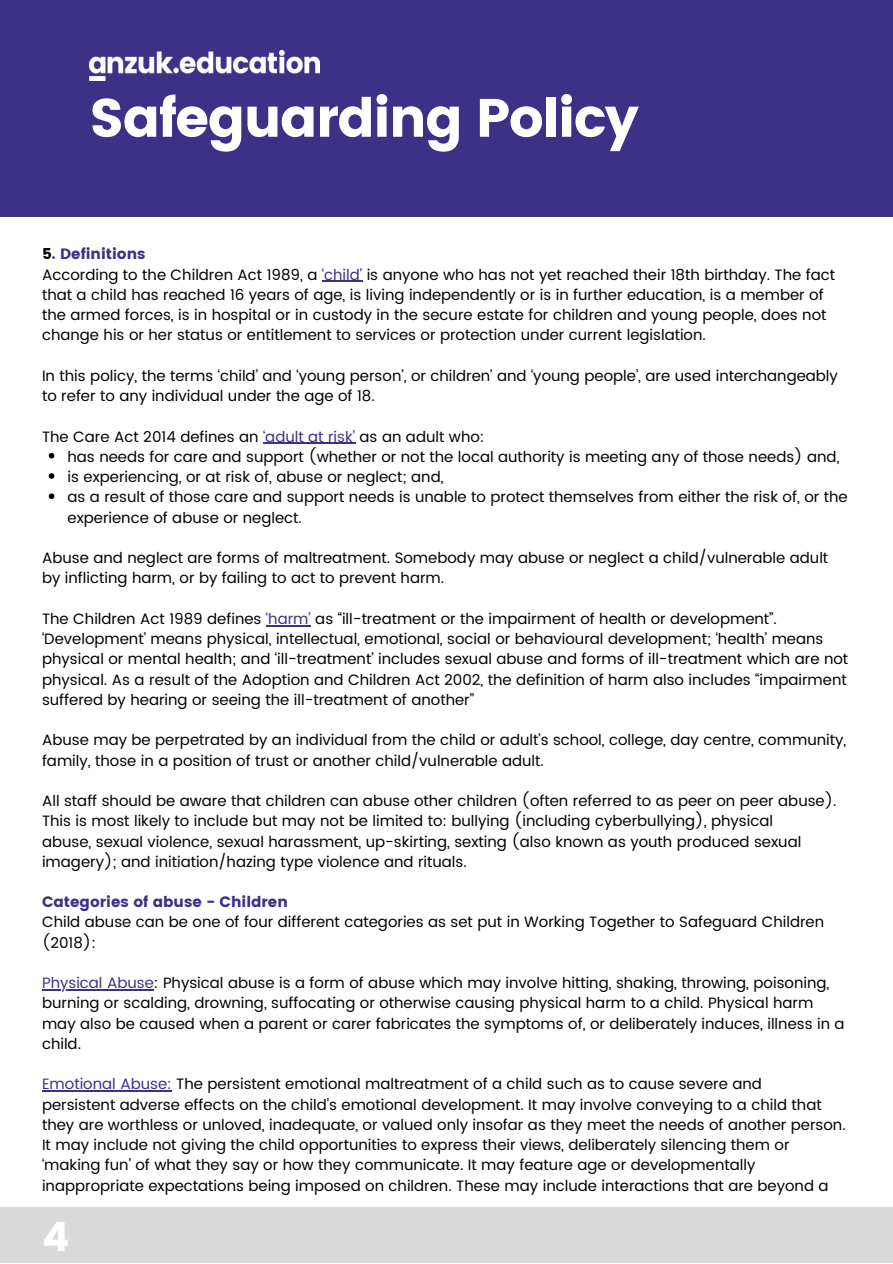
<style>
.page{position:relative;width:893px;height:1264px;background:#fff}
.page>*{position:absolute;margin:0;border:0;box-sizing:border-box;transform-origin:0 0}
.t1{font:54px "Poppins";letter-spacing:-.03em;color:#fff}
.t2{font:40.5px "Poppins";color:#fff}
.t3{font:15px/20.2px "Poppins";color:#000}
.t4{font:15px "Poppins";color:#3c3087}
.s1{font-style:inherit}
.s2{color:#3c3087}
</style>
<div class="page">
<div style="left:0;top:0;width:892px;height:217px;background:#3c3087"></div>
<img style="left:89px;top:51px;width:231px;height:29px">
<svg style="left:49px;top:453px;width:5px;height:5px"></svg>
<svg style="left:49px;top:473px;width:5px;height:6px"></svg>
<svg style="left:49px;top:493px;width:5px;height:6px"></svg>
<hr style="left:322px;top:281px;width:40px;height:1px;background:#3c3087">
<hr style="left:263px;top:443px;width:92px;height:1px;background:#3c3087">
<hr style="left:266px;top:625px;width:45px;height:1px;background:#3c3087">
<hr style="left:42px;top:989px;width:112px;height:1px;background:#3c3087">
<hr style="left:42px;top:1090px;width:130px;height:1px;background:#3c3087">
<div style="left:0;top:1207px;width:892px;height:55px;background:#d9d9d9"></div>
<h1 class="t1" style="left:89px;top:86px;width:551px">Safeguarding Policy</h1>
<p class="t3" style="left:42px;top:244px;width:794px"><span class="s1">5</span><span class="s2">. Definitions<br></span>According to the Children Act 1989, a <span class="s2">‘child’</span> is anyone who has not yet reached their 18th birthday. The fact that a child has reached 16 years of age, is living independently or is in further education, is a member of the armed forces, is in hospital or in custody in the secure estate for children and young people, does not change his or her status or entitlement to services or protection under current legislation.</p>
<p class="t3" style="left:42px;top:366px;width:797px">In this policy, the terms ‘child’ and ‘young person’, or children’ and ‘young people’, are used interchangeably to refer to any individual under the age of 18.</p>
<p class="t3" style="left:42px;top:427px;width:444px">The Care Act 2014 defines an <span class="s2">‘adult at risk’</span> as an adult who:</p>
<p class="t3" style="left:67px;top:447px;width:781px">has needs for care and support (whether or not the local authority is meeting any of those needs) and, is experiencing, or at risk of, abuse or neglect; and,<br>as a result of those care and support needs is unable to protect themselves from either the risk of, or the experience of abuse or neglect.</p>
<p class="t3" style="left:42px;top:548px;width:787px">Abuse and neglect are forms of maltreatment. Somebody may abuse or neglect a child/vulnerable adult by inflicting harm, or by failing to act to prevent harm.</p>
<p class="t3" style="left:42px;top:609px;width:807px">The Children Act 1989 defines <span class="s2">‘harm’</span> as “ill-treatment or the impairment of health or development”. ‘Development’ means physical, intellectual, emotional, social or behavioural development; ‘health’ means physical or mental health; and ‘ill-treatment’ includes sexual abuse and forms of ill-treatment which are not physical. As a result of the Adoption and Children Act 2002, the definition of harm also includes “impairment suffered by hearing or seeing the ill-treatment of another”</p>
<p class="t3" style="left:42px;top:730px;width:805px">Abuse may be perpetrated by an individual from the child or adult’s school, college, day centre, community, family, those in a position of trust or another child/vulnerable adult.</p>
<p class="t3" style="left:42px;top:791px;width:796px">All staff should be aware that children can abuse other children (often referred to as peer on peer abuse).<br>This is most likely to include but may not be limited to: bullying (including cyberbullying), physical<br>abuse, sexual violence, sexual harassment, up-skirting, sexting (also known as youth produced sexual imagery); and initiation/hazing type violence and rituals.</p>
<p class="t4" style="left:42px;top:893px;width:247px">Categories of abuse - Children</p>
<p class="t3" style="left:42px;top:912px;width:783px">Child abuse can be one of four different categories as set put in Working Together to Safeguard Children (2018):</p>
<p class="t3" style="left:42px;top:973px;width:804px"><span class="s2">Physical Abuse</span>: Physical abuse is a form of abuse which may involve hitting, shaking, throwing, poisoning, burning or scalding, drowning, suffocating or otherwise causing physical harm to a child. Physical harm may also be caused when a parent or carer fabricates the symptoms of, or deliberately induces, illness in a child.</p>
<p class="t3" style="left:42px;top:1074px;width:805px"><span class="s2">Emotional Abuse:</span> The persistent emotional maltreatment of a child such as to cause severe and<br>persistent adverse effects on the child’s emotional development. It may involve conveying to a child that they are worthless or unloved, inadequate, or valued only insofar as they meet the needs of another person.<br>It may include not giving the child opportunities to express their views, deliberately silencing them or ‘making fun’ of what they say or how they communicate. It may feature age or developmentally inappropriate expectations being imposed on children. These may include interactions that are beyond a</p>
<h2 class="t2" style="left:42px;top:1213px;width:29px">4</h2>
</div>
